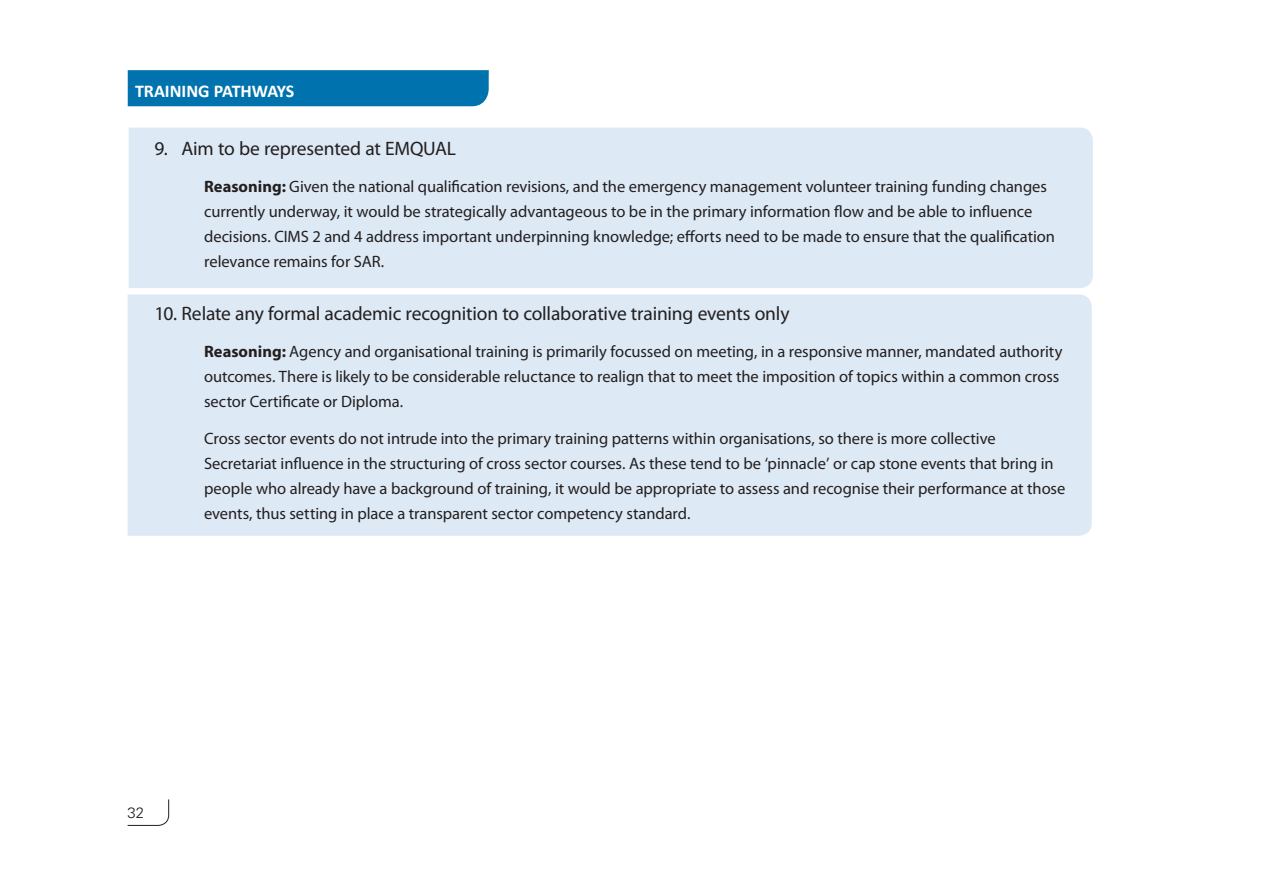
<style>
.page{position:relative;width:1263px;height:893px;background:#fff}
.page>*{position:absolute;margin:0;border:0;box-sizing:border-box;transform-origin:0 0}
.t1{font:19.5px "Myriad Pro";letter-spacing:-.01em;color:#231f20}
.t2{font:700 18px "Calibri";color:#fff}
.Body_Text_indent_sec{font:16.5px/24.9px "Myriad Pro";letter-spacing:-.005em;color:#231f20}
.t3{font:300 15px "Univers";color:#231f20}
.s1{font-weight:700}
</style>
<div class="page">
<svg style="left:127px;top:799px;width:42px;height:27px"></svg>
<div style="left:128px;top:70px;width:361px;height:36px;background:#0073ae"></div>
<div style="left:129px;top:128px;width:964px;height:160px;background:#dde9f4"></div>
<div style="left:128px;top:294px;width:964px;height:242px;background:#dde9f4"></div>
<p class="t2" style="left:135px;top:80px;width:161px">TRAINING PATHWAYS</p>
<p class="t1" style="left:155px;top:138px;width:303px">9. Aim to be represented at EMQUAL</p>
<p class="Body_Text_indent_sec" style="left:204px;top:175px;width:852px"><span class="s1">Reasoning:</span> Given the national qualification revisions, and the emergency management volunteer training funding changes currently underway, it would be strategically advantageous to be in the primary information flow and be able to influence decisions. CIMS 2 and 4 address important underpinning knowledge; efforts need to be made to ensure that the qualification relevance remains for SAR.</p>
<p class="t1" style="left:155px;top:303px;width:636px">10. Relate any formal academic recognition to collaborative training events only</p>
<p class="Body_Text_indent_sec" style="left:204px;top:340px;width:860px"><span class="s1">Reasoning:</span> Agency and organisational training is primarily focussed on meeting, in a responsive manner, mandated authority outcomes. There is likely to be considerable reluctance to realign that to meet the imposition of topics within a common cross sector Certificate or Diploma.</p>
<p class="Body_Text_indent_sec" style="left:204px;top:427px;width:863px">Cross sector events do not intrude into the primary training patterns within organisations, so there is more collective Secretariat influence in the structuring of cross sector courses. As these tend to be ‘pinnacle’ or cap stone events that bring in people who already have a background of training, it would be appropriate to assess and recognise their performance at those events, thus setting in place a transparent sector competency standard.</p>
<p class="t3" style="left:128px;top:803px;width:18px">32</p>
</div>
